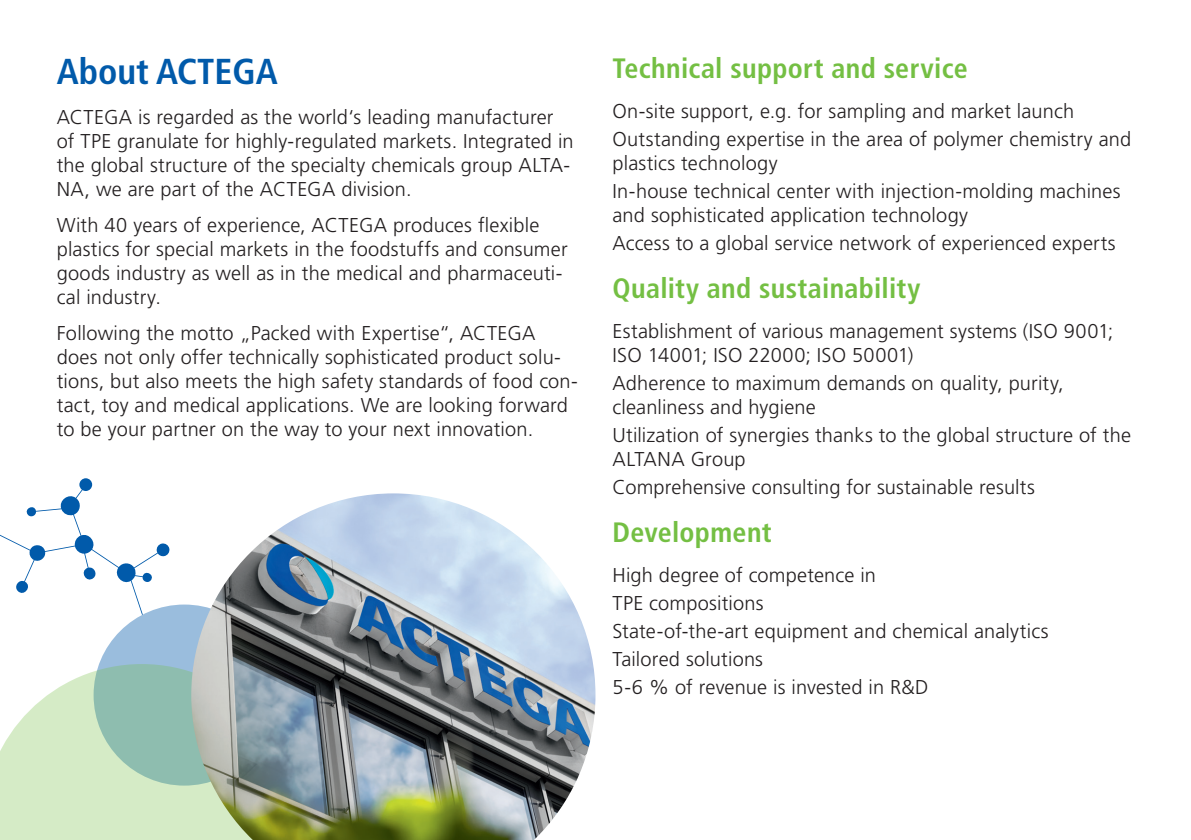
<style>
.page{position:relative;width:1191px;height:840px;background:#fff}
.page>*{position:absolute;margin:0;border:0;box-sizing:border-box;transform-origin:0 0}
.t1{font:700 condensed 36px "Frutiger LT Pro";color:#015aaa}
.t2{font:700 condensed 28px "Frutiger LT Pro";letter-spacing:.01em;color:#74bf43}
.t3{font:300 20px/24px "Frutiger LT Pro";letter-spacing:.01em;color:#231f20}
</style>
<div class="page">
<svg style="left:0;top:478px;width:170px;height:136px"></svg>
<div style="left:94px;top:604px;width:181px;height:181px;background:#9abddd;border-radius:50%"></div>
<svg style="left:0;top:663px;width:191px;height:176px;background:#c4dfc5"></svg>
<img style="left:191px;top:493px;width:404px;height:346px">
<p class="t1" style="left:57px;top:50px;width:223px">About ACTEGA</p>
<p class="t3" style="left:57px;top:105px;width:518px">ACTEGA is regarded as the world‘s leading manufacturer of TPE granulate for highly-regulated markets. Integrated in the global structure of the specialty chemicals group ALTA-NA, we are part of the ACTEGA division.</p>
<p class="t3" style="left:57px;top:213px;width:512px">With 40 years of experience, ACTEGA produces flexible plastics for special markets in the foodstuffs and consumer goods industry as well as in the medical and pharmaceuti&shy;cal industry.</p>
<p class="t3" style="left:57px;top:321px;width:522px">Following the motto „Packed with Expertise“, ACTEGA does not only offer technically sophisticated product solu&shy;tions, but also meets the high safety standards of food con&shy;tact, toy and medical applications. We are looking forward to be your partner on the way to your next innovation.</p>
<p class="t2" style="left:612px;top:51px;width:357px">Technical support and service</p>
<p class="t3" style="left:612px;top:97px;width:520px;line-height:28px">On-site support, e.g. for sampling and market launch<br>Outstanding expertise in the area of polymer chemistry and</p>
<p class="t3" style="left:612px;top:149px;width:509px;line-height:28px">plastics technology<br>In-house technical center with injection-molding machines</p>
<p class="t3" style="left:612px;top:201px;width:505px;line-height:28px">and sophisticated application technology<br>Access to a global service network of experienced experts</p>
<p class="t2" style="left:612px;top:271px;width:309px">Quality and sustainability</p>
<p class="t3" style="left:612px;top:319px;width:502px">Establishment of various management systems (ISO 9001;<br>ISO 14001; ISO 22000; ISO 50001)</p>
<p class="t3" style="left:612px;top:371px;width:452px">Adherence to maximum demands on quality, purity, cleanliness and hygiene</p>
<p class="t3" style="left:612px;top:423px;width:520px">Utilization of synergies thanks to the global structure of the<br>ALTANA Group</p>
<p class="t3" style="left:612px;top:475px;width:424px">Comprehensive consulting for sustainable results</p>
<p class="t2" style="left:612px;top:515px;width:161px">Development</p>
<p class="t3" style="left:612px;top:561px;width:437px;line-height:28px">High degree of competence in<br>TPE compositions<br>State-of-the-art equipment and chemical analytics<br>Tailored solutions<br>5-6 % of revenue is invested in R&amp;D</p>
</div>
